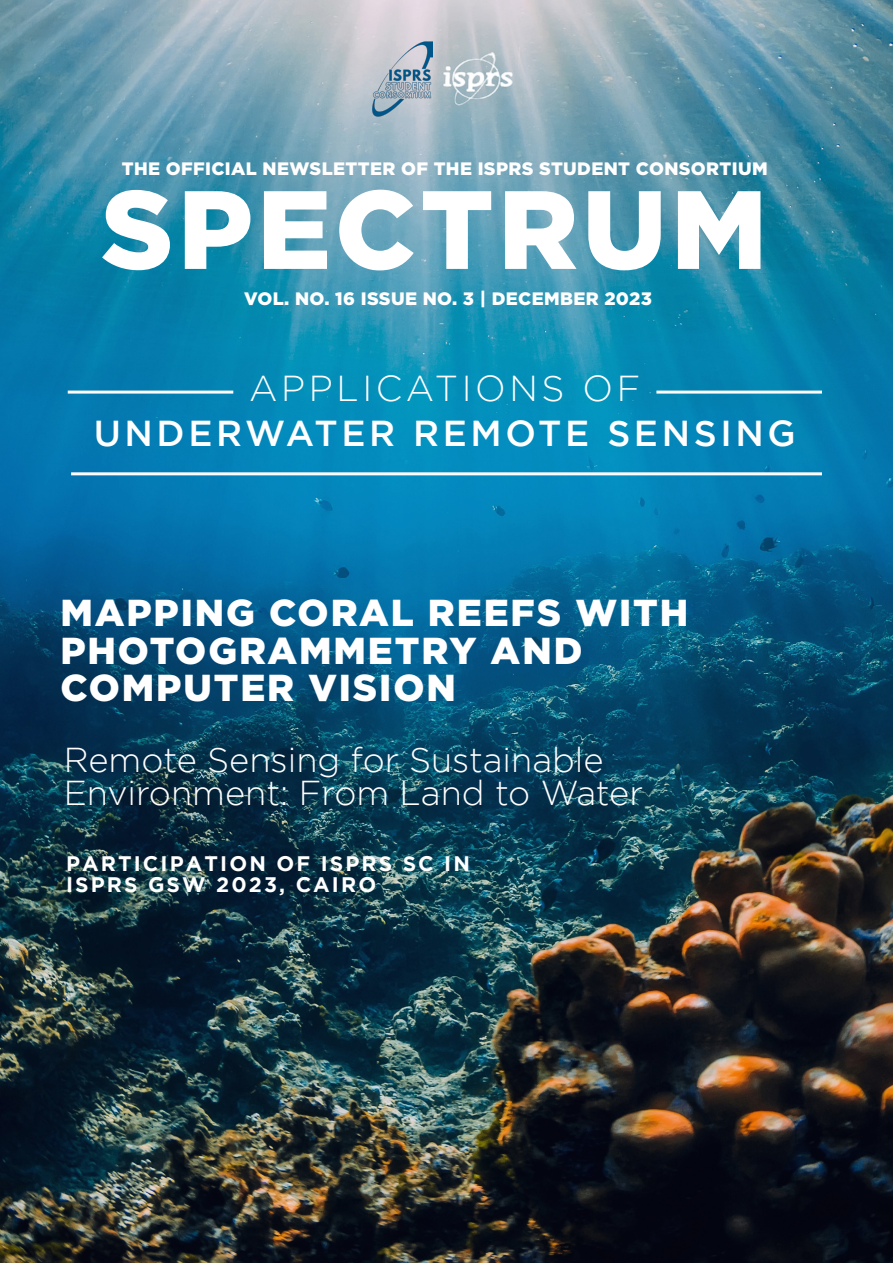
<style>
.page{position:relative;width:893px;height:1263px;background:#fff}
.page>*{position:absolute;margin:0;border:0;box-sizing:border-box;transform-origin:0 0}
.t1{font:900 111px "Gotham";letter-spacing:.04em;color:#fff}
.t2{font:900 37.5px/37.5px "Gotham";letter-spacing:.05em;color:#fff}
.t3{font:500 36px "Gotham";letter-spacing:.1em;color:#fff}
.t4{font:300 36px "Gotham";letter-spacing:.1em;color:#fff}
.t5{font:300 34.5px/33px "Gotham";color:#fff}
.t6{font:700 21px/21px "Gotham";letter-spacing:.1em;color:#fff}
.t7{font:900 18px "Gotham";letter-spacing:.02em;color:#fff}
</style>
<div class="page">
<img style="left:0;top:0;width:893px;height:1263px">
<img style="left:367px;top:35px;width:65px;height:88px">
<img style="left:431px;top:34px;width:98px;height:83px">
<hr style="left:68px;top:391px;width:165px;height:3px;background:#fff">
<hr style="left:71px;top:472px;width:751px;height:3px;background:#fff">
<hr style="left:656px;top:391px;width:166px;height:3px;background:#fff">
<p class="t7" style="left:122px;top:158px;width:647px">THE OFFICIAL NEWSLETTER OF THE ISPRS STUDENT CONSORTIUM</p>
<h1 class="t1" style="left:101px;top:165px;width:668px">SPECTRUM</h1>
<p class="t7" style="left:244px;top:288px;width:409px">VOL. NO. 16 ISSUE NO. 3 | DECEMBER 2023</p>
<h3 class="t4" style="left:249px;top:369px;width:393px">APPLICATIONS OF</h3>
<h3 class="t3" style="left:94px;top:413px;width:703px">UNDERWATER REMOTE SENSING</h3>
<h2 class="t2" style="left:60px;top:593px;width:630px">MAPPING CORAL REEFS WITH<br>PHOTOGRAMMETRY AND<br>COMPUTER VISION</h2>
<h3 class="t5" style="left:64px;top:743px;width:581px">Remote Sensing for Sustainable<br>Environment: From Land to Water</h3>
<p class="t6" style="left:66px;top:853px;width:405px">PARTICIPATION OF ISPRS SC IN<br>ISPRS GSW 2023, CAIRO</p>
</div>
